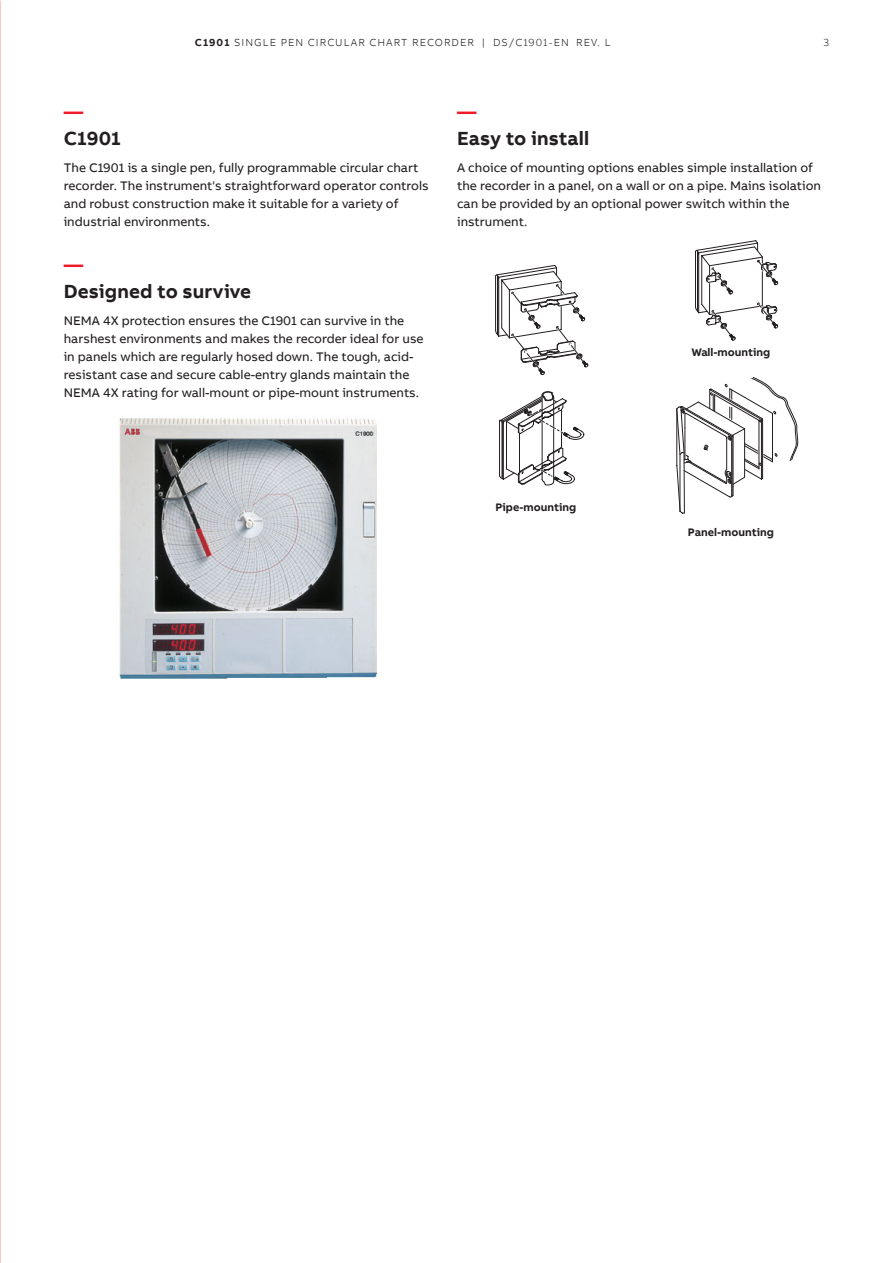
<style>
.page{position:relative;width:893px;height:1263px;background:#fff}
.page>*{position:absolute;margin:0;border:0;box-sizing:border-box;transform-origin:0 0}
.Heading_Level_1_Bold{font:700 19.5px "AB Bvoice";letter-spacing:.005em;color:#231f20}
.t1{font:700 19.5px "AB Bvoice";color:#ee1c28}
.Body_text_8_5pt_12pt{font:12.75px/18px "AB Bvoice";color:#231f20}
.t2{font:700 11.25px "AB Bvoice";color:#231f20}
.t3{font:300 10.5px "AB Bvoice";letter-spacing:.1em;color:#231f20}
.s1{font-weight:700}
</style>
<div class="page">
<img style="left:0;top:0;width:1px;height:1263px">
<img style="left:119px;top:418px;width:258px;height:261px">
<svg style="left:676px;top:377px;width:122px;height:137px"></svg>
<svg style="left:695px;top:240px;width:83px;height:101px"></svg>
<svg style="left:495px;top:265px;width:94px;height:110px"></svg>
<svg style="left:499px;top:391px;width:86px;height:95px"></svg>
<p class="t3" style="left:195px;top:36px;width:417px"><span class="s1">C1901</span> SINGLE PEN CIRCULAR CHART RECORDER | DS/C1901-EN REV. L</p>
<p class="t3" style="left:823px;top:36px;width:7px">3</p>
<p class="t1" style="left:64px;top:99px;width:21px">—</p>
<p class="Heading_Level_1_Bold" style="left:64px;top:126px;width:59px">C1901</p>
<p class="Body_text_8_5pt_12pt" style="left:64px;top:159px;width:367px">The C1901 is a single pen, fully programmable circular chart recorder. The instrument's straightforward operator controls and robust construction make it suitable for a variety of industrial environments.</p>
<p class="t1" style="left:64px;top:252px;width:21px">—</p>
<p class="Heading_Level_1_Bold" style="left:64px;top:279px;width:189px">Designed to survive</p>
<p class="Body_text_8_5pt_12pt" style="left:64px;top:312px;width:361px">NEMA 4X protection ensures the C1901 can survive in the harshest environments and makes the recorder ideal for use in panels which are regularly hosed down. The tough, acid&shy;resistant case and secure cable-entry glands maintain the NEMA 4X rating for wall-mount or pipe-mount instruments.</p>
<p class="t1" style="left:457px;top:99px;width:21px">—</p>
<p class="Heading_Level_1_Bold" style="left:457px;top:126px;width:133px">Easy to install</p>
<p class="Body_text_8_5pt_12pt" style="left:457px;top:159px;width:365px">A choice of mounting options enables simple installation of the recorder in a panel, on a wall or on a pipe. Mains isolation can be provided by an optional power switch within the instrument.</p>
<p class="t2" style="left:691px;top:345px;width:80px">Wall-mounting</p>
<p class="t2" style="left:496px;top:500px;width:82px">Pipe-mounting</p>
<p class="t2" style="left:688px;top:525px;width:88px">Panel-mounting</p>
</div>
